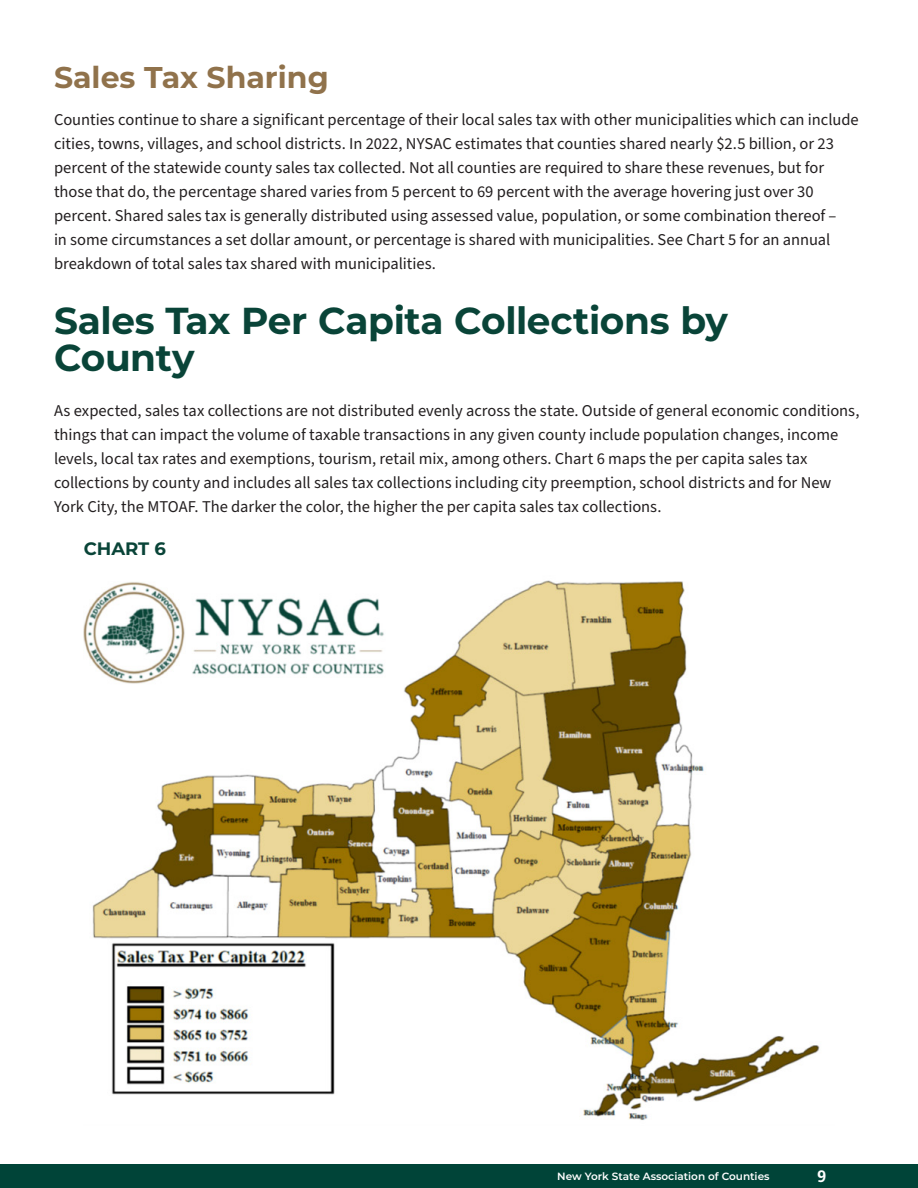
<style>
.page{position:relative;width:918px;height:1188px;background:#fff}
.page>*{position:absolute;margin:0;border:0;box-sizing:border-box;transform-origin:0 0}
.Big_Head{font:700 37.5px/37.5px "Montserrat";letter-spacing:-.01em;color:#094438}
.Minihead{font:700 30px "Montserrat";color:#90724b}
.Chart_Number{font:700 18px "Montserrat";color:#094438}
.Body_Copy{font:16.5px/24px "Source Sans Pro";letter-spacing:-.005em;color:#231f20}
.t1{font:700 16.5px "Frutiger";color:#fff}
.t2{font:600 10.5px "Montserrat";color:#fff}
</style>
<div class="page">
<div style="left:0;top:1164px;width:918px;height:24px;background:#004438"></div>
<img style="left:84px;top:580px;width:736px;height:540px">
<p class="Minihead" style="left:54px;top:56px;width:276px">Sales Tax Sharing</p>
<p class="Body_Copy" style="left:54px;top:108px;width:806px">Counties continue to share a significant percentage of their local sales tax with other municipalities which can include cities, towns, villages, and school districts. In 2022, NYSAC estimates that counties shared nearly $2.5 billion, or 23 percent of the statewide county sales tax collected. Not all counties are required to share these revenues, but for those that do, the percentage shared varies from 5 percent to 69 percent with the average hovering just over 30 percent. Shared sales tax is generally distributed using assessed value, population, or some combination thereof –<br>in some circumstances a set dollar amount, or percentage is shared with municipalities. See Chart 5 for an annual breakdown of total sales tax shared with municipalities.</p>
<p class="Big_Head" style="left:54px;top:300px;width:675px">Sales Tax Per Capita Collections by<br>County</p>
<p class="Body_Copy" style="left:54px;top:399px;width:807px">As expected, sales tax collections are not distributed evenly across the state. Outside of general economic conditions, things that can impact the volume of taxable transactions in any given county include population changes, income levels, local tax rates and exemptions, tourism, retail mix, among others. Chart 6 maps the per capita sales tax collections by county and includes all sales tax collections including city preemption, school districts and for New York City, the MTOAF. The darker the color, the higher the per capita sales tax collections.</p>
<p class="Chart_Number" style="left:84px;top:535px;width:84px">CHART 6</p>
<p class="t2" style="left:557px;top:1169px;width:214px">New York State Association of Counties</p>
<p class="t1" style="left:817px;top:1167px;width:11px">9</p>
</div>
